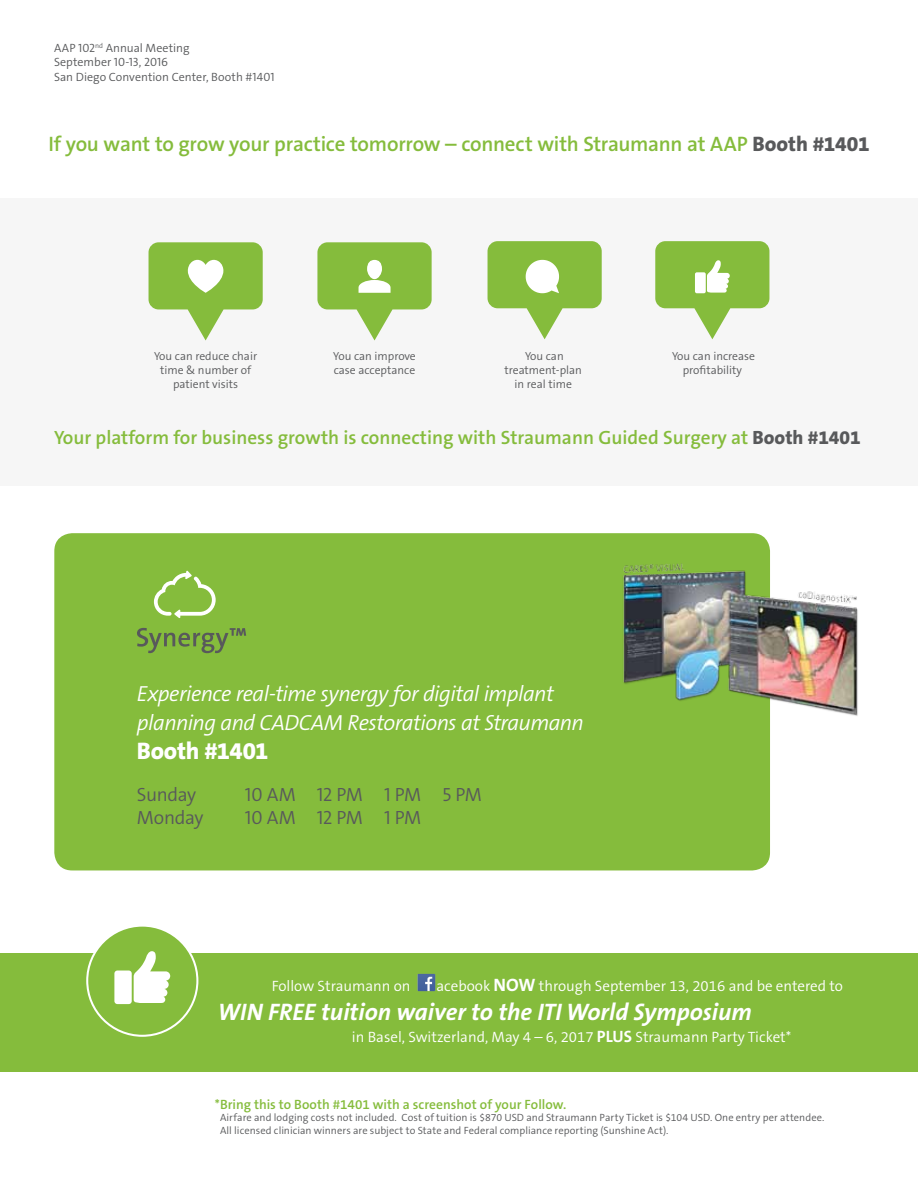
<style>
.page{position:relative;width:918px;height:1188px;background:#fff}
.page>*{position:absolute;margin:0;border:0;box-sizing:border-box;transform-origin:0 0}
.t1{font:italic 700 24px "The Sans B W7";color:#fff}
.t2{font:800 24px "The Sans B W8";letter-spacing:-.01em;color:#fff}
.t3{font:italic 300 21.9px/29px "The Sans B W4";letter-spacing:-.03em;color:#fff}
.t4{font:600 21px "The Sans B W6";letter-spacing:-.01em;color:#85bc3c}
.t5{font:600 19.2px "The Sans B W6";color:#85bc3c}
.t6{font:19.2px "The Sans LP4 Se Lig";letter-spacing:-.025em;color:#58595b}
.t7{font:300 15px "The Sans B W4";color:#fff}
.t8{font:600 13.5px "The Sans B W6";color:#85bc3c}
.t9{font:12px/14.4px "The Sans LP4 Se Lig";color:#58595b}
.t10{font:300 11.7px/14px "The Sans B W4";color:#58595b;text-align:center}
.t11{font:300 10.5px/12.6px "The Sans B W4";letter-spacing:.005em;color:#58595b}
.s1{font-family:"The Sans B W8";font-weight:800;color:#58595b}
.s2{font-family:"The Sans B W7";font-weight:700;font-size:18px}
.s3{font-family:"The Sans B W7";font-weight:700;font-size:16.5px}
</style>
<div class="page">
<div style="left:54px;top:533px;width:716px;height:337px;background:#85bc3c;border-radius:18px"></div>
<svg style="left:137px;top:628px;width:109px;height:25px"></svg>
<svg style="left:154px;top:571px;width:62px;height:47px"></svg>
<div style="left:0;top:198px;width:918px;height:288px;background:#f6f6f6"></div>
<svg style="left:149px;top:242px;width:114px;height:98px"></svg>
<svg style="left:488px;top:241px;width:114px;height:98px"></svg>
<svg style="left:317px;top:242px;width:115px;height:98px"></svg>
<svg style="left:655px;top:241px;width:114px;height:98px"></svg>
<img style="left:623px;top:535px;width:235px;height:181px">
<div style="left:0;top:953px;width:918px;height:118px;background:#85bc3c"></div>
<svg style="left:418px;top:974px;width:17px;height:17px"></svg>
<div style="left:87px;top:926px;width:110px;height:110px;background:#85bc3c;border-radius:50%"></div>
<div style="left:86px;top:925px;width:112px;height:112px;border:2px solid #fff;border-radius:50%"></div>
<svg style="left:114px;top:951px;width:56px;height:53px"></svg>
<p class="t9" style="left:54px;top:41px;width:222px">AAP 102<sup>nd</sup> Annual Meeting<br>September 10-13, 2016<br>San Diego Convention Center, Booth #1401</p>
<h3 class="t4" style="left:48px;top:131px;width:823px">If you want to grow your practice tomorrow – connect with Straumann at AAP <span class="s1">Booth #1401</span></h3>
<p class="t10" style="left:154px;top:349px;width:105px">You can reduce chair time &amp; number of patient visits</p>
<p class="t10" style="left:333px;top:349px;width:84px;text-align:left">You can improve case acceptance</p>
<p class="t10" style="left:505px;top:349px;width:79px">You can treatment-plan in real time</p>
<p class="t10" style="left:672px;top:349px;width:85px">You can increase profitability</p>
<h3 class="t5" style="left:54px;top:425px;width:808px">Your platform for business growth is connecting with Straumann Guided Surgery at <span class="s1">Booth #1401</span></h3>
<h2 class="t3" style="left:137px;top:680px;width:449px">Experience real-time synergy for digital implant planning and CADCAM Restorations at Straumann</h2>
<h1 class="t2" style="left:137px;top:735px;width:133px">Booth #1401</h1>
<h3 class="t6" style="left:137px;top:782px;width:61px">Sunday</h3>
<h3 class="t6" style="left:245px;top:782px;width:238px">10 AM 12 PM 1 PM 5 PM</h3>
<h3 class="t6" style="left:137px;top:806px;width:68px">Monday</h3>
<h3 class="t6" style="left:245px;top:806px;width:178px">10 AM 12 PM 1 PM</h3>
<h3 class="t7" style="left:272px;top:976px;width:140px">Follow Straumann on</h3>
<h3 class="t7" style="left:436px;top:976px;width:408px">acebook <span class="s2">NOW</span> through September 13, 2016 and be entered to</h3>
<h1 class="t1" style="left:218px;top:996px;width:536px">WIN FREE tuition waiver to the ITI World Symposium</h1>
<h3 class="t7" style="left:352px;top:1028px;width:441px">in Basel, Switzerland, May 4 – 6, 2017 <span class="s3">PLUS</span> Straumann Party Ticket*</h3>
<p class="t8" style="left:215px;top:1095px;width:353px">*Bring this to Booth #1401 with a screenshot of your Follow.</p>
<p class="t11" style="left:220px;top:1112px;width:606px">Airfare and lodging costs not included. Cost of tuition is $870 USD and Straumann Party Ticket is $104 USD. One entry per attendee.<br>All licensed clinician winners are subject to State and Federal compliance reporting (Sunshine Act).</p>
</div>
